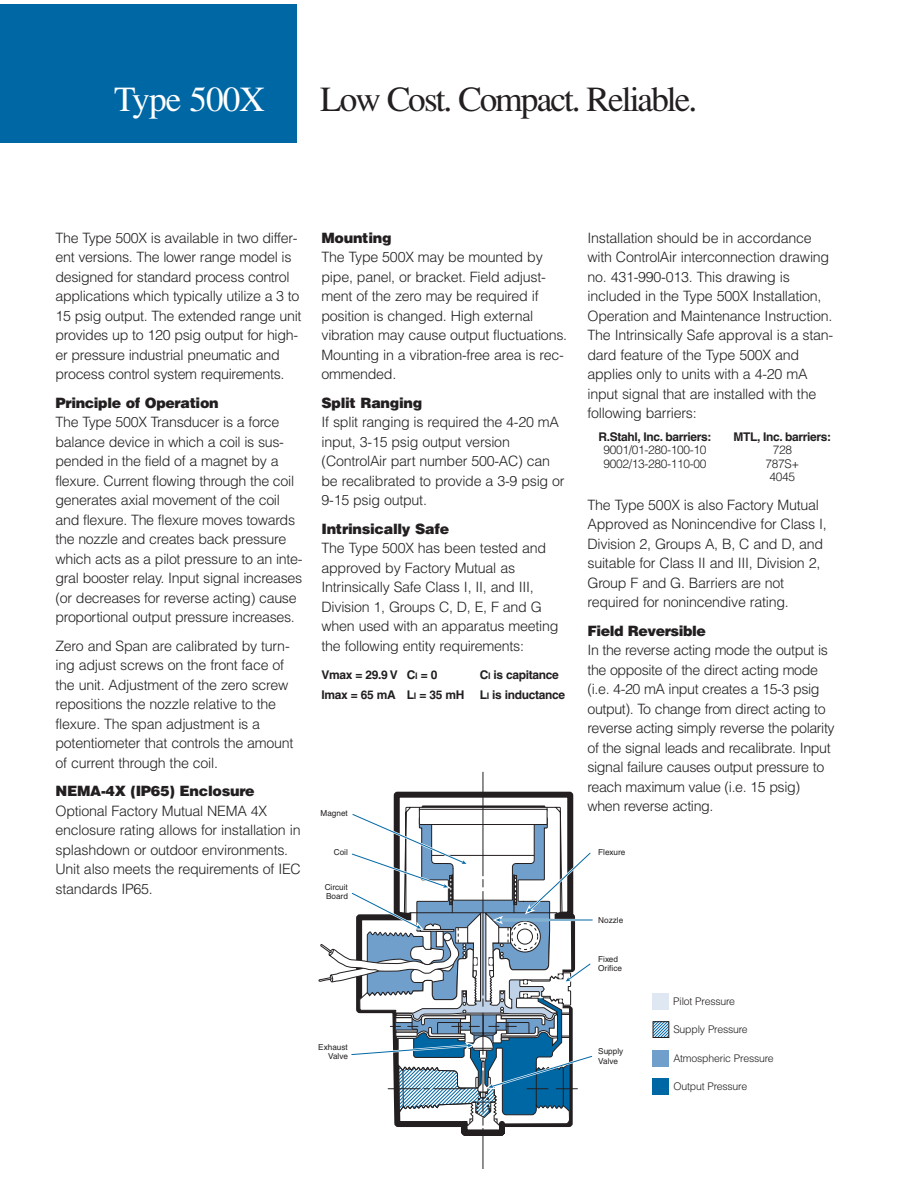
<style>
.page{position:relative;width:918px;height:1188px;background:#fff}
.page>*{position:absolute;margin:0;border:0;box-sizing:border-box;transform-origin:0 0}
.t1{font:35.25px "Times";letter-spacing:-.055em;color:#231f20}
.t2{font:35.25px "Times";letter-spacing:-.025em;color:#fff}
.t3{font:300 14.25px/19.5px "Helvetica";letter-spacing:-.015em;color:#231f20}
.t4{font:900 14.25px "Helvetica";letter-spacing:-.02em;color:#231f20}
.t5{font:700 12px "Helvetica";letter-spacing:-.03em;color:#231f20}
.t6{font:300 12px/13.5px "Helvetica";letter-spacing:-.03em;color:#231f20;text-align:center}
.t7{font:300 10.5px "Helvetica";letter-spacing:-.015em;color:#231f20}
.t8{font:8.25px/9.3px "Helvetica";color:#231f20}
.s1{font-size:9px}
</style>
<div class="page">
<div style="left:0;top:4px;width:297px;height:139px;background:#0067a5"></div>
<div style="left:653px;top:1078px;width:16px;height:17px;background:#0067a5"></div>
<div style="left:653px;top:1050px;width:16px;height:16px;background:#719fcb"></div>
<svg style="left:655px;top:1023px;width:12px;height:13px"></svg>
<div style="left:653px;top:1021px;width:16px;height:17px;border:1px solid #231f20"></div>
<div style="left:653px;top:993px;width:16px;height:16px;background:#dee7f2"></div>
<hr style="left:483px;top:772px;width:1px;height:104px;background:#231f20">
<hr style="left:483px;top:1128px;width:1px;height:40px;background:#231f20">
<svg style="left:319px;top:793px;width:274px;height:345px"></svg>
<h1 class="t2" style="left:114px;top:86px;width:152px">Type 500X</h1>
<h1 class="t1" style="left:320px;top:86px;width:379px">Low Cost. Compact. Reliable.</h1>
<p class="t3" style="left:56px;top:229px;width:248px">The Type 500X is available in two differ&shy;ent versions. The lower range model is designed for standard process control applications which typically utilize a 3 to 15 psig output. The extended range unit provides up to 120 psig output for high&shy;er pressure industrial pneumatic and process control system requirements.</p>
<p class="t4" style="left:56px;top:397px;width:165px">Principle of Operation</p>
<p class="t3" style="left:56px;top:414px;width:248px">The Type 500X Transducer is a force balance device in which a coil is sus&shy;pended in the field of a magnet by a flexure. Current flowing through the coil generates axial movement of the coil and flexure. The flexure moves towards the nozzle and creates back pressure which acts as a pilot pressure to an inte&shy;gral booster relay. Input signal increases (or decreases for reverse acting) cause proportional output pressure increases.</p>
<p class="t3" style="left:56px;top:637px;width:240px">Zero and Span are calibrated by turn&shy;ing adjust screws on the front face of the unit. Adjustment of the zero screw repositions the nozzle relative to the flexure. The span adjustment is a potentiometer that controls the amount of current through the coil.</p>
<p class="t4" style="left:56px;top:786px;width:201px">NEMA-4X (IP65) Enclosure</p>
<p class="t3" style="left:56px;top:802px;width:247px">Optional Factory Mutual NEMA 4X enclosure rating allows for installation in splashdown or outdoor environments.<br>Unit also meets the requirements of IEC standards IP65.</p>
<p class="t4" style="left:322px;top:232px;width:72px">Mounting</p>
<p class="t3" style="left:322px;top:249px;width:247px">The Type 500X may be mounted by pipe, panel, or bracket. Field adjust&shy;ment of the zero may be required if position is changed. High external vibration may cause output fluctuations.<br>Mounting in a vibration-free area is rec&shy;ommended.</p>
<p class="t4" style="left:322px;top:397px;width:102px">Split Ranging</p>
<p class="t3" style="left:322px;top:414px;width:245px">If split ranging is required the 4-20 mA input, 3-15 psig output version (ControlAir part number 500-AC) can be recalibrated to provide a 3-9 psig or<br>9-15 psig output.</p>
<p class="t4" style="left:322px;top:523px;width:129px">Intrinsically Safe</p>
<p class="t3" style="left:322px;top:540px;width:238px">The Type 500X has been tested and approved by Factory Mutual as Intrinsically Safe Class I, II, and III, Division 1, Groups C, D, E, F and G when used with an apparatus meeting the following entity requirements:</p>
<p class="t5" style="left:321px;top:671px;width:117px">Vmax = 29.9 V C<span class="s1">l</span> = 0</p>
<p class="t5" style="left:480px;top:671px;width:81px">C<span class="s1">l</span> is capitance</p>
<p class="t5" style="left:321px;top:690px;width:144px">Imax = 65 mA L<span class="s1">l</span> = 35 mH</p>
<p class="t5" style="left:480px;top:690px;width:87px">L<span class="s1">l</span> is inductance</p>
<p class="t3" style="left:588px;top:229px;width:247px">Installation should be in accordance with ControlAir interconnection drawing no. 431-990-013. This drawing is included in the Type 500X Installation, Operation and Maintenance Instruction.<br>The Intrinsically Safe approval is a stan&shy;dard feature of the Type 500X and applies only to units with a 4-20 mA input signal that are installed with the following barriers:</p>
<p class="t5" style="left:599px;top:432px;width:114px">R.Stahl, Inc. barriers:</p>
<p class="t5" style="left:734px;top:432px;width:99px">MTL, Inc. barriers:</p>
<p class="t6" style="left:603px;top:444px;width:105px">9001/01-280-100-10</p>
<p class="t6" style="left:773px;top:444px;width:21px">728</p>
<p class="t6" style="left:603px;top:458px;width:105px">9002/13-280-110-00</p>
<p class="t6" style="left:765px;top:458px;width:35px">787S+<br>4045</p>
<p class="t3" style="left:588px;top:496px;width:241px">The Type 500X is also Factory Mutual Approved as Nonincendive for Class I, Division 2, Groups A, B, C and D, and suitable for Class II and III, Division 2, Group F and G. Barriers are not required for nonincendive rating.</p>
<p class="t4" style="left:588px;top:625px;width:120px">Field Reversible</p>
<p class="t3" style="left:588px;top:642px;width:249px">In the reverse acting mode the output is the opposite of the direct acting mode (i.e. 4-20 mA input creates a 15-3 psig output). To change from direct acting to reverse acting simply reverse the polarity of the signal leads and recalibrate. Input signal failure causes output pressure to reach maximum value (i.e. 15 psig) when reverse acting.</p>
<p class="t8" style="left:321px;top:809px;width:29px">Magnet</p>
<p class="t8" style="left:334px;top:848px;width:16px">Coil</p>
<p class="t8" style="left:598px;top:848px;width:29px">Flexure</p>
<p class="t8" style="left:325px;top:883px;width:25px">Circuit<br>Board</p>
<p class="t8" style="left:318px;top:1043px;width:31px;text-align:right">Exhaust<br>Valve</p>
<p class="t8" style="left:598px;top:916px;width:27px">Nozzle</p>
<p class="t8" style="left:598px;top:955px;width:25px">Fixed<br>Orifice</p>
<p class="t8" style="left:598px;top:1048px;width:27px">Supply<br>Valve</p>
<p class="t7" style="left:673px;top:997px;width:63px">Pilot Pressure</p>
<p class="t7" style="left:673px;top:1026px;width:76px">Supply Pressure</p>
<p class="t7" style="left:673px;top:1054px;width:102px">Atmospheric Pressure</p>
<p class="t7" style="left:673px;top:1083px;width:75px">Output Pressure</p>
</div>
